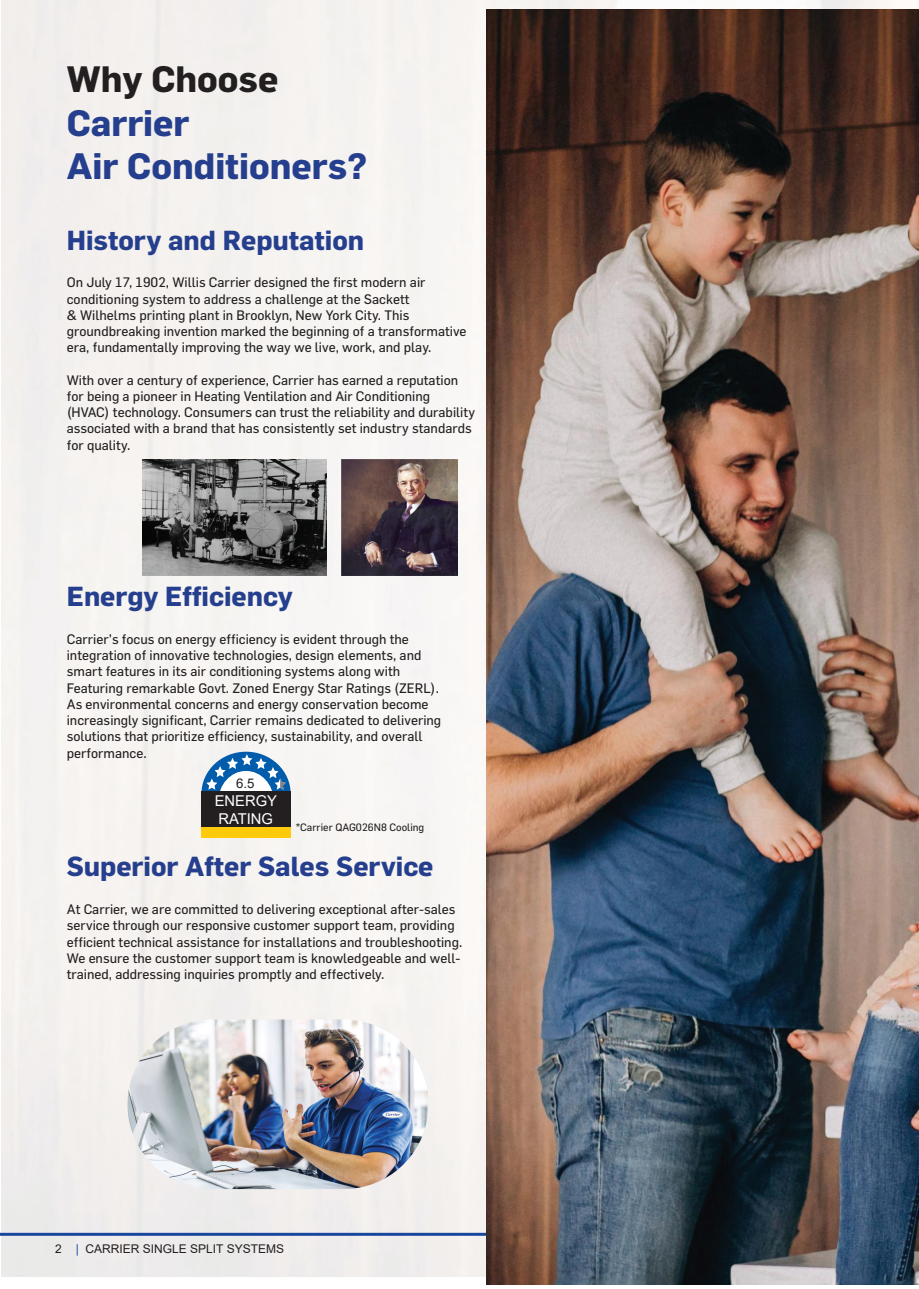
<style>
.page{position:relative;width:919px;height:1289px;background:#fff}
.page>*{position:absolute;margin:0;border:0;box-sizing:border-box;transform-origin:0 0}
.t1{font:700 36px/43.2px "Flama";color:#253f8e}
.t2{font:700 36px "Flama";color:#231f20}
.t3{font:700 27px "Flama";color:#253f8e}
.t4{font:15px/17.9px "Arial";color:#fff}
.t5{font:13.5px/16.2px "Flama";color:#231f20}
.t6{font:13.35px "Arial";color:#231f20}
.t7{font:12px "Arial";color:#231f20}
.t8{font:10.5px "Flama";color:#231f20}
.s1{color:#18469d}
</style>
<div class="page">
<div style="left:2px;top:0;width:866px;height:850px;background:#f6f3f0"></div>
<div style="left:2px;top:850px;width:484px;height:426px;background:#f3f1ef"></div>
<hr style="left:0;top:1232px;width:918px;height:3px;background:#18469d">
<img style="left:486px;top:9px;width:432px;height:1275px">
<img style="left:127px;top:1019px;width:301px;height:169px">
<img style="left:342px;top:460px;width:115px;height:115px">
<img style="left:143px;top:460px;width:183px;height:115px">
<svg style="left:201px;top:751px;width:89px;height:85px"></svg>
<div style="left:218px;top:771px;width:56px;height:60px;background:#fff;border-radius:50%"></div>
<div style="left:201px;top:791px;width:89px;height:36px;background:#231f20"></div>
<div style="left:201px;top:827px;width:89px;height:10px;background:#feca0a"></div>
<svg style="left:206px;top:754px;width:80px;height:35px"></svg>
<h1 class="t2" style="left:67px;top:58px;width:213px">Why Choose</h1>
<h1 class="t1" style="left:67px;top:100px;width:302px">Carrier<br>Air Conditioners?</h1>
<h2 class="t3" style="left:67px;top:223px;width:299px">History and Reputation</h2>
<p class="t5" style="left:67px;top:274px;width:401px">On July 17, 1902, Willis Carrier designed the first modern air conditioning system to address a challenge at the Sackett<br>&amp; Wilhelms printing plant in Brooklyn, New York City. This groundbreaking invention marked the beginning of a transformative era, fundamentally improving the way we live, work, and play.</p>
<p class="t5" style="left:67px;top:371px;width:410px">With over a century of experience, Carrier has earned a reputation for being a pioneer in Heating Ventilation and Air Conditioning (HVAC) technology. Consumers can trust the reliability and durability associated with a brand that has consistently set industry standards for quality.</p>
<h2 class="t3" style="left:67px;top:580px;width:227px">Energy Efficiency</h2>
<p class="t5" style="left:67px;top:630px;width:376px">Carrier’s focus on energy efficiency is evident through the integration of innovative technologies, design elements, and smart features in its air conditioning systems along with Featuring remarkable Govt. Zoned Energy Star Ratings (ZERL).<br>As environmental concerns and energy conservation become increasingly significant, Carrier remains dedicated to delivering solutions that prioritize efficiency, sustainability, and overall performance.</p>
<p class="t6" style="left:236px;top:774px;width:20px">6.5</p>
<p class="t4" style="left:215px;top:791px;width:64px">ENERGY<br>RATING</p>
<p class="t8" style="left:296px;top:820px;width:130px">*Carrier QAG026N8 Cooling</p>
<h2 class="t3" style="left:67px;top:850px;width:368px">Superior After Sales Service</h2>
<p class="t5" style="left:67px;top:900px;width:397px">At Carrier, we are committed to delivering exceptional after-sales service through our responsive customer support team, providing efficient technical assistance for installations and troubleshooting.<br>We ensure the customer support team is knowledgeable and well&shy;trained, addressing inquiries promptly and effectively.</p>
<p class="t7" style="left:55px;top:1240px;width:230px">2 <span class="s1">|</span> CARRIER SINGLE SPLIT SYSTEMS</p>
</div>
